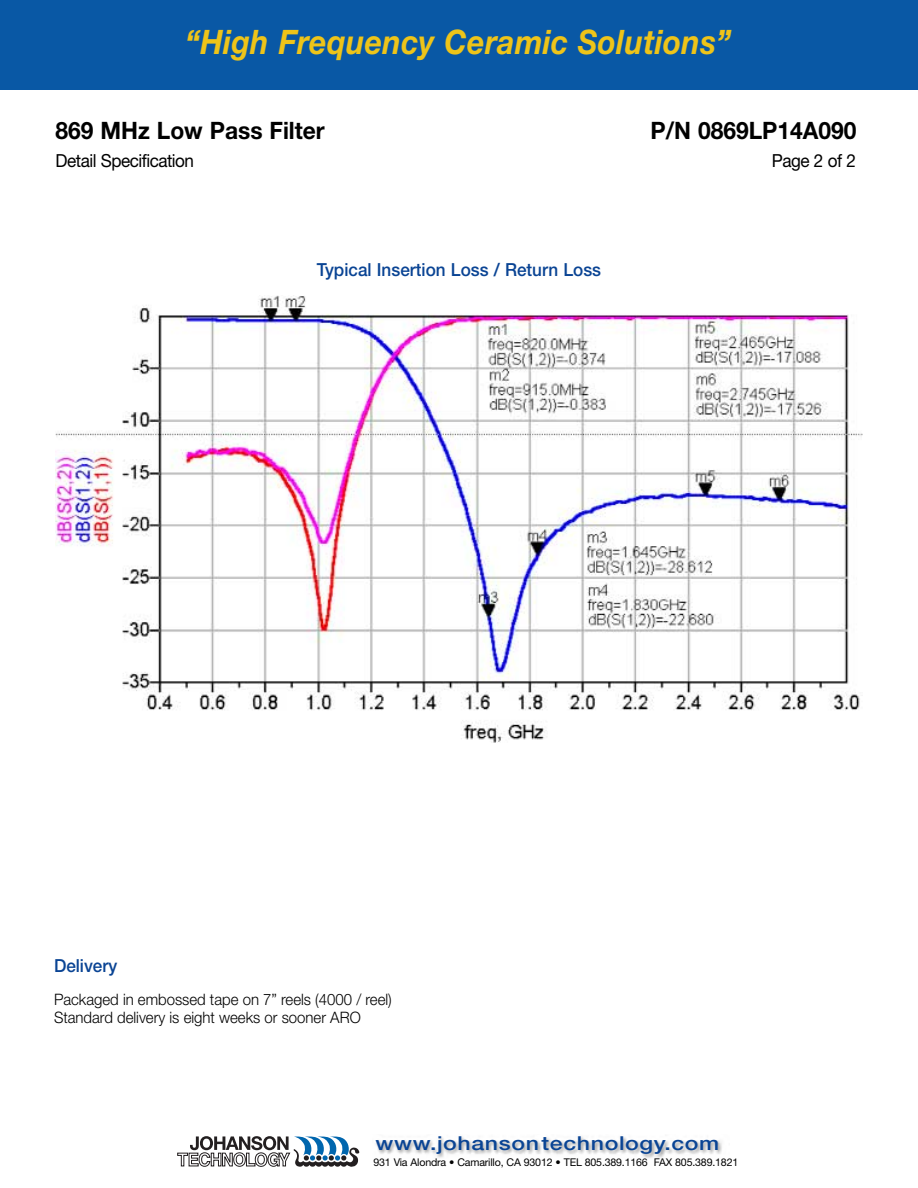
<style>
.page{position:relative;width:918px;height:1188px;background:#fff}
.page>*{position:absolute;margin:0;border:0;box-sizing:border-box;transform-origin:0 0}
.t1{font:italic 700 33.75px "Helvetica Neue";letter-spacing:.01em;color:#eec419;scale:.9 1}
.t2{font:700 24px "Helvetica Neue";color:#000;scale:.95 1}
.t3{font:500 19.2px "Helvetica Neue";letter-spacing:.03em;color:#0a4494;scale:1.2 1}
.t4{font:500 18px "Helvetica Neue";color:#0a4494;scale:.95 1}
.t5{font:18px "Helvetica Neue";letter-spacing:-.03em;color:#000;scale:.95 1}
.t6{font:300 15.75px/18px "Helvetica Neue";color:#000;scale:.95 1}
.t7{font:10.65px "Helvetica Neue";letter-spacing:-.015em;color:#000}
</style>
<div class="page">
<img style="left:376px;top:1136px;width:346px;height:22px">
<svg style="left:177px;top:1136px;width:182px;height:31px"></svg>
<div style="left:0;top:0;width:918px;height:90px;background:#0958a5"></div>
<img style="left:56px;top:296px;width:806px;height:447px">
<h1 class="t1" style="left:185px;top:30px;width:608px">“High Frequency Ceramic Solutions”</h1>
<h2 class="t2" style="left:56px;top:122px;width:285px">869 MHz Low Pass Filter</h2>
<h2 class="t2" style="left:650px;top:122px;width:218px">P/N 0869LP14A090</h2>
<p class="t5" style="left:56px;top:154px;width:147px">Detail Specification</p>
<p class="t5" style="left:772px;top:154px;width:90px">Page 2 of 2</p>
<p class="t4" style="left:317px;top:264px;width:301px">Typical Insertion Loss / Return Loss</p>
<p class="t4" style="left:54px;top:959px;width:68px">Delivery</p>
<p class="t6" style="left:54px;top:992px;width:357px">Packaged in embossed tape on 7” reels (4000 / reel)<br>Standard delivery is eight weeks or sooner ARO</p>
<p class="t3" style="left:376px;top:1136px;width:288px">www.johansontechnology.com</p>
<p class="t7" style="left:373px;top:1159px;width:366px">931 Via Alondra • Camarillo, CA 93012 • TEL 805.389.1166 FAX 805.389.1821</p>
</div>
